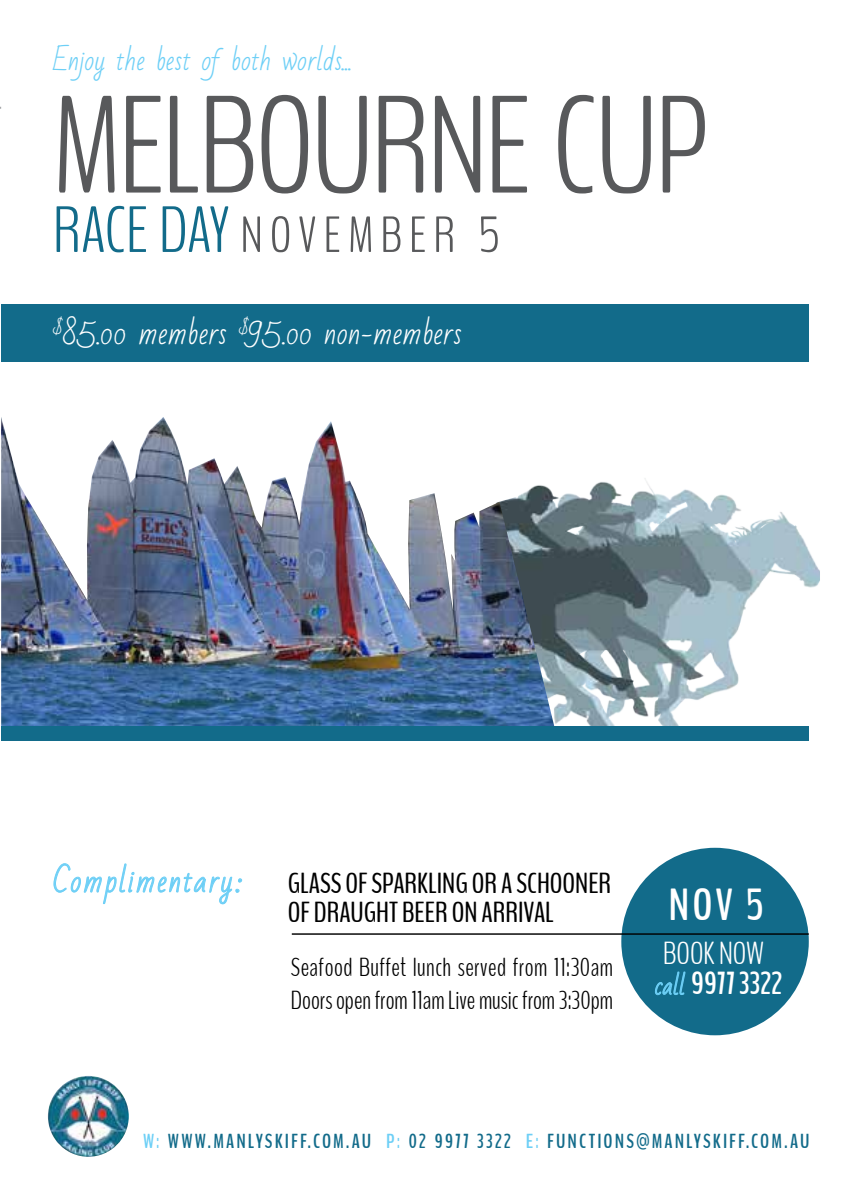
<style>
.page{position:relative;width:842px;height:1191px;background:#fff}
.page>*{position:absolute;margin:0;border:0;box-sizing:border-box;transform-origin:0 0}
.t1{font:300 137.8px "Bench Nine";letter-spacing:-.015em;color:#58595b}
.t2{font:300 50.6px "Bench Nine";letter-spacing:.145em;color:#58595b}
.t3{font:700 44.8px "Bench Nine";color:#fff}
.t4{font:700 31.8px/30.4px "Bench Nine";color:#fff}
.t5{font:28.8px/28.8px "Bench Nine";color:#000}
.t6{font:28.8px "Bad Script";color:#fff}
.t7{font:28.8px "Bad Script";letter-spacing:.06em;color:#6dcff6}
.t8{font:300 26px/33.2px "Bench Nine";letter-spacing:.015em;color:#000}
.t9{font:26px "Bad Script";color:#6dcff6}
.t10{font:700 20.2px "Bench Nine";letter-spacing:.1em;color:#126b8a}
.s1{font-size:65px;color:#126b8a}
.s2{font-weight:300}
.s3{font-family:"Bad Script";font-weight:400;font-size:23.2px;color:#6dcff6}
.s4{color:#6dcff6}
</style>
<div class="page">
<img style="left:555px;top:478px;width:265px;height:248px">
<div style="left:1px;top:304px;width:808px;height:57px;background:#126b8a"></div>
<svg style="left:53px;top:863px;width:190px;height:42px"></svg>
<div style="left:621px;top:847px;width:188px;height:188px;background:#126b8a;border-radius:50%"></div>
<hr style="left:292px;top:933px;width:517px;height:1px;background:#000">
<img style="left:48px;top:1075px;width:81px;height:81px;border-radius:40px">
<img style="left:1px;top:417px;width:554px;height:309px">
<div style="left:1px;top:726px;width:808px;height:15px;background:#126b8a"></div>
<svg style="left:655px;top:971px;width:31px;height:24px"></svg>
<p class="t9" style="left:53px;top:46px;width:301px">Enjoy the best ofboth worlds...</p>
<h1 class="t1" style="left:52px;top:57px;width:658px">MELBOURNE CUP</h1>
<h2 class="t2" style="left:53px;top:202px;width:448px"><span class="s1">RACE DAY</span> NOVEMBER 5</h2>
<p class="t6" style="left:53px;top:317px;width:410px"><sup>$</sup>85.00 members <sup>$</sup>95.00 non-members</p>
<p class="t7" style="left:53px;top:865px;width:191px">Complimentary:</p>
<p class="t5" style="left:288px;top:869px;width:325px">GLASS OF SPARKLING OR A SCHOONER<br>OF DRAUGHT BEER ON ARRIVAL</p>
<p class="t8" style="left:291px;top:950px;width:324px">Seafood Buffet lunch served from 11:30am<br>Doors open from 11am Live music from 3:30pm</p>
<h3 class="t3" style="left:668px;top:875px;width:97px">NOV 5</h3>
<p class="t4" style="left:655px;top:938px;width:129px"><span class="s2">BOOK NOW </span><span class="s3">call</span> 9977 3322</p>
<p class="t10" style="left:143px;top:1128px;width:668px"><span class="s4">W:</span> WWW.MANLYSKIFF.COM.AU <span class="s4">P:</span> 02 9977 3322 <span class="s4">E:</span> FUNCTIONS@MANLYSKIFF.COM.AU</p>
</div>
